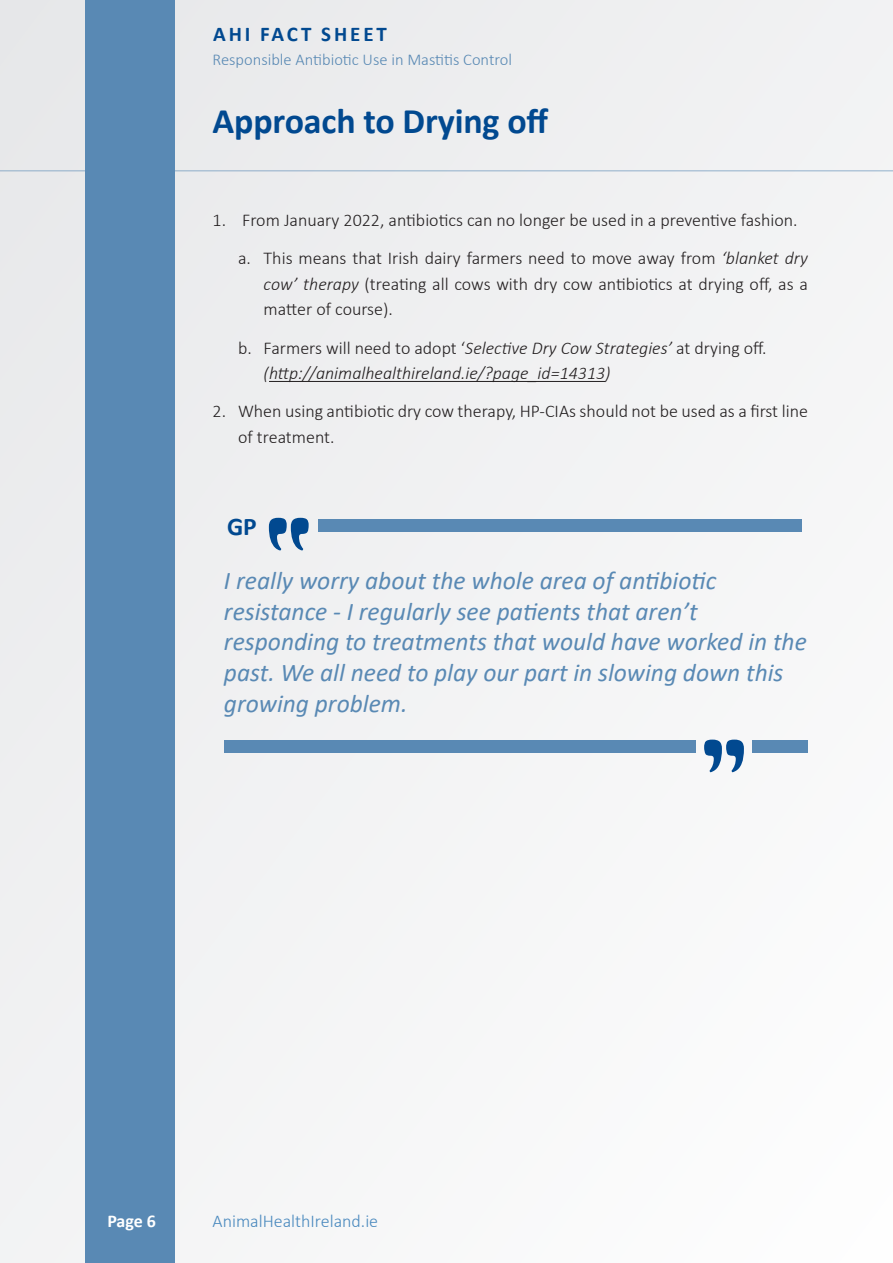
<style>
.page{position:relative;width:893px;height:1263px;background:#f2f3f4}
.page>*{position:absolute;margin:0;border:0;box-sizing:border-box;transform-origin:0 0}
.t1{font:166.5px "Aladin";color:#014990}
.t2{font:700 36px "Calibri";letter-spacing:-.005em;color:#014990}
.t3{font:italic 25.5px/30.6px "Calibri";color:#5989b4}
.t4{font:700 25.5px "Calibri";color:#014990}
.t5{font:700 21px "Calibri";letter-spacing:.14em;color:#014990}
.t6{font:300 18px/25.5px "Calibri";color:#231f20}
.t7{font:italic 300 18px/25.5px "Calibri";color:#231f20}
.t8{font:300 18px "Calibri";color:#4a89be}
.t9{font:700 18px "Calibri";color:#fff}
.t10{font:300 16.5px "Calibri";color:#5989b4}
.s1{font-style:italic}
.s2{font-style:normal}
</style>
<div class="page">
<div style="left:85px;top:0;width:89px;height:1263px;background:#5989b4"></div>
<hr style="left:269px;top:381px;width:336px;height:1px;background:#231f20">
<div style="left:752px;top:740px;width:56px;height:13px;background:#5989b4"></div>
<div style="left:318px;top:519px;width:484px;height:13px;background:#5989b4"></div>
<div style="left:224px;top:740px;width:472px;height:13px;background:#5989b4"></div>
<hr style="left:0;top:170px;width:893px;height:1px;background:#5989b4">
<p class="t5" style="left:213px;top:20px;width:176px">AHI FACT SHEET</p>
<p class="t10" style="left:213px;top:49px;width:301px">Responsible Antibiotic Use in Mastitis Control</p>
<h2 class="t2" style="left:213px;top:95px;width:337px">Approach to Drying off</h2>
<p class="t6" style="left:238px;top:201px;width:571px;line-height:38.2px;text-indent:-26px">1. From January 2022, antibiotics can no longer be used in a preventive fashion. a. This means that Irish dairy farmers need to move away from <span class="s1">‘blanket dry</span></p>
<p class="t6" style="left:264px;top:271px;width:546px"><span class="s1">cow’ therapy</span> (treating all cows with dry cow antibiotics at drying off, as a matter of course).</p>
<p class="t7" style="left:264px;top:335px;width:505px;text-indent:-26px"><span class="s2">b. Farmers will need to adopt ‘</span>Selective Dry Cow Strategies’ <span class="s2">at drying off. </span>(http://animalhealthireland.ie/?page_id=14313)</p>
<p class="t6" style="left:238px;top:398px;width:571px;text-indent:-26px">2. When using antibiotic dry cow therapy, HP-CIAs should not be used as a first line of treatment.</p>
<h3 class="t4" style="left:227px;top:508px;width:31px">GP</h3>
<h1 class="t1" style="left:263px;top:485px;width:51px">“</h1>
<h3 class="t3" style="left:224px;top:564px;width:584px">I really worry about the whole area of antibiotic resistance - I regularly see patients that aren’t responding to treatments that would have worked in the past. We all need to play our part in slowing down this growing problem.</h3>
<h1 class="t1" style="left:701px;top:707px;width:49px">”</h1>
<p class="t9" style="left:107px;top:1208px;width:50px">Page 6</p>
<p class="t8" style="left:213px;top:1210px;width:167px">AnimalHealthIreland.ie</p>
</div>
